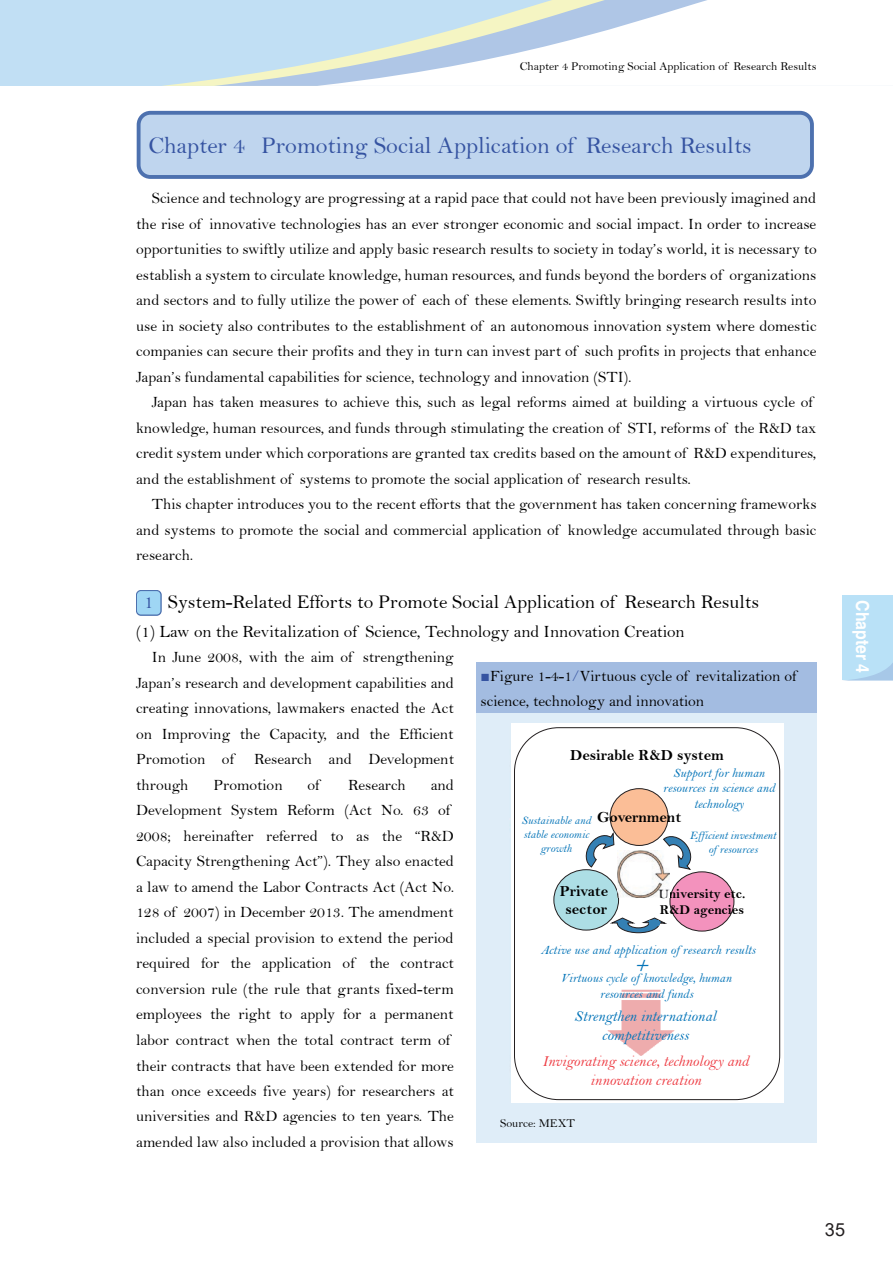
<style>
.page{position:relative;width:893px;height:1263px;background:#fff}
.page>*{position:absolute;margin:0;border:0;box-sizing:border-box;transform-origin:0 0}
.t1{font:24px "Bell";color:#3553a1}
.t2{font:19.5px "Bell";color:#000}
.t3{font:700 18px "Helvetica";color:#fff;scale:.88 1}
.t4{font:18px "Arial";color:#231f20}
.t5{font:17.25px "Bell";color:#000}
.t6{font:15.75px/25.5px "Bell";color:#000}
.t7{font:italic 15.45px/18.6px "Bell";color:#ee3d44;text-align:center}
.t8{font:700 15.45px/18.6px "Bell";color:#000;text-align:center}
.t9{font:italic 15.45px/18.6px "Bell";color:#0474b8;text-align:center}
.t10{font:italic 15.45px "MS P Gothic";color:#0474b8}
.t11{font:700 13.5px/16.4px "Bell";color:#000}
.t12{font:italic 12.9px/15.5px "Bell";color:#0474b8;text-align:center}
.t13{font:12px "Bell";color:#000}
.t14{font:italic 11.55px/14px "Bell";color:#0474b8;text-align:center}
.s1{color:#3553a1}
.s2{font-family:"Times New Roman";color:#3553a1}
</style>
<div class="page">
<div style="left:842px;top:595px;width:51px;height:85px;background:#b9e1f7"></div>
<div style="left:0;top:0;width:893px;height:86px;background:#c1dff4"></div>
<svg style="left:214px;top:62px;width:103px;height:24px"></svg>
<svg style="left:317px;top:0;width:576px;height:86px;fill:#fff"></svg>
<div style="left:139px;top:113px;width:673px;height:64px;background:#bfd5ee;border-radius:12px"></div>
<div style="left:137px;top:111px;width:677px;height:68px;border:4px solid #4d71af;border-radius:12px"></div>
<svg style="left:136px;top:590px;width:26px;height:26px"></svg>
<div style="left:481px;top:663px;width:335px;height:25px;background:#a3bce1"></div>
<div style="left:481px;top:688px;width:335px;height:26px;background:#a3bce1"></div>
<div style="left:476px;top:714px;width:340px;height:13px;background:#dfedf8"></div>
<div style="left:476px;top:727px;width:340px;height:374px;background:#dfedf8"></div>
<div style="left:476px;top:1101px;width:340px;height:13px;background:#dfedf8"></div>
<div style="left:476px;top:1114px;width:340px;height:16px;background:#dfedf8"></div>
<div style="left:476px;top:1130px;width:340px;height:13px;background:#dfedf8"></div>
<svg style="left:511px;top:724px;width:272px;height:379px;background:#f7f7f7"></svg>
<div style="left:514px;top:728px;width:266px;height:371px;background:#fff;border-radius:44px"></div>
<div style="left:514px;top:727px;width:266px;height:373px;border:1px solid #231f20;border-radius:44px"></div>
<svg style="left:662px;top:834px;width:30px;height:36px"></svg>
<svg style="left:608px;top:917px;width:59px;height:17px"></svg>
<img style="left:607px;top:990px;width:68px;height:65px">
<div style="left:554px;top:870px;width:65px;height:60px;background:#addee5;border-radius:50%"></div>
<div style="left:553px;top:869px;width:66px;height:61px;border:1px solid #231f20;border-radius:50%"></div>
<div style="left:610px;top:789px;width:58px;height:56px;background:#fbbe97;border-radius:50%"></div>
<div style="left:610px;top:788px;width:59px;height:58px;border:1px solid #231f20;border-radius:50%"></div>
<div style="left:670px;top:872px;width:64px;height:59px;background:#f392bd;border-radius:50%"></div>
<div style="left:669px;top:871px;width:65px;height:60px;border:1px solid #231f20;border-radius:50%"></div>
<svg style="left:585px;top:830px;width:30px;height:38px"></svg>
<img style="left:617px;top:851px;width:53px;height:46px">
<p class="t13" style="left:520px;top:59px;width:298px">Chapter 4 Promoting Social Application of Research Results</p>
<p class="t1" style="left:149px;top:131px;width:605px">Chapter 4 Promoting Social Application of Research Results</p>
<p class="t6" style="left:152px;top:185px;width:666px">Science and technology are progressing at a rapid pace that could not have been previously imagined and</p>
<p class="t6" style="left:136px;top:211px;width:682px">the rise of innovative technologies has an ever stronger economic and social impact. In order to increase</p>
<p class="t6" style="left:136px;top:237px;width:682px">opportunities to swiftly utilize and apply basic research results to society in today’s world, it is necessary to</p>
<p class="t6" style="left:136px;top:262px;width:682px">establish a system to circulate knowledge, human resources, and funds beyond the borders of organizations</p>
<p class="t6" style="left:136px;top:288px;width:682px">and sectors and to fully utilize the power of each of these elements. Swiftly bringing research results into</p>
<p class="t6" style="left:136px;top:313px;width:682px">use in society also contributes to the establishment of an autonomous innovation system where domestic</p>
<p class="t6" style="left:136px;top:338px;width:682px">companies can secure their profits and they in turn can invest part of such profits in projects that enhance</p>
<p class="t6" style="left:136px;top:364px;width:497px">Japan’s fundamental capabilities for science, technology and innovation (STI).</p>
<p class="t6" style="left:152px;top:389px;width:662px">Japan has taken measures to achieve this, such as legal reforms aimed at building a virtuous cycle of</p>
<p class="t6" style="left:136px;top:415px;width:682px">knowledge, human resources, and funds through stimulating the creation of STI, reforms of the R&amp;D tax</p>
<p class="t6" style="left:136px;top:441px;width:682px">credit system under which corporations are granted tax credits based on the amount of R&amp;D expenditures,</p>
<p class="t6" style="left:136px;top:466px;width:556px">and the establishment of systems to promote the social application of research results.</p>
<p class="t6" style="left:152px;top:491px;width:666px">This chapter introduces you to the recent efforts that the government has taken concerning frameworks</p>
<p class="t6" style="left:136px;top:517px;width:682px">and systems to promote the social and commercial application of knowledge accumulated through basic</p>
<p class="t6" style="left:136px;top:542px;width:59px">research.</p>
<p class="t2" style="left:144px;top:590px;width:617px"><span class="s1">1</span> System-Related Efforts to Promote Social Application of Research Results</p>
<p class="t5" style="left:136px;top:621px;width:550px">(1) Law on the Revitalization of Science, Technology and Innovation Creation</p>
<p class="t6" style="left:136px;top:644px;width:319px;text-align:justify;text-indent:16px">In June 2008, with the aim of strengthening Japan’s research and development capabilities and creating innovations, lawmakers enacted the Act on Improving the Capacity, and the Efficient Promotion of</p>
<p class="t6" style="left:481px;top:663px;width:318px;line-height:24.9px"><span class="s2">■</span>Figure 1-4-1<span class="s1">/</span>Virtuous cycle of revitalization of science, technology and innovation</p>
<p class="t8" style="left:570px;top:745px;width:155px">Desirable R&amp;D system</p>
<p class="t6" style="left:254px;top:747px;width:201px">Research and Development</p>
<p class="t12" style="left:663px;top:765px;width:113px">Support for human resources in science and technology</p>
<p class="t6" style="left:136px;top:772px;width:320px;text-indent:295px">and Development System Reform (Act No. 63 of 2008; hereinafter referred to as the “R&amp;D Capacity Strengthening Act”). They also enacted a law to amend the Labor Contracts Act (Act No.<br>128 of 2007) in December 2013. The amendment included a special provision to extend the period required for the application of the contract conversion rule (the rule that grants fixed-term employees the right to apply for a permanent labor contract when the total contract term of their contracts that have been extended for more than once exceeds five years) for researchers at universities and R&amp;D agencies to ten years. The amended law also included a provision that allows</p>
<p class="t6" style="left:136px;top:772px;width:54px">through</p>
<p class="t6" style="left:213px;top:772px;width:71px">Promotion</p>
<p class="t6" style="left:307px;top:772px;width:14px">of</p>
<p class="t6" style="left:348px;top:772px;width:59px">Research</p>
<p class="t8" style="left:597px;top:808px;width:86px">Government</p>
<p class="t14" style="left:521px;top:813px;width:71px">Sustainable and stable economic growth</p>
<p class="t14" style="left:690px;top:828px;width:88px">Efficient investment of resources</p>
<p class="t8" style="left:560px;top:881px;width:50px">Private sector</p>
<p class="t11" style="left:659px;top:885px;width:88px">University etc.<br>R&amp;D agencies</p>
<p class="t12" style="left:541px;top:942px;width:216px">Active use and application of research results</p>
<p class="t10" style="left:633px;top:957px;width:22px">＋</p>
<p class="t12" style="left:561px;top:970px;width:172px">Virtuous cycle of knowledge, human resources and funds</p>
<p class="t9" style="left:574px;top:1007px;width:143px">Strengthen international competitiveness</p>
<p class="t7" style="left:542px;top:1052px;width:208px">Invigorating science, technology and innovation creation</p>
<p class="t13" style="left:500px;top:1116px;width:77px">Source: MEXT</p>
<p class="t3" style="left:873px;top:600px;width:85px;rotate:90deg">Chapter 4</p>
<p class="t4" style="left:825px;top:1217px;width:22px">35</p>
</div>
